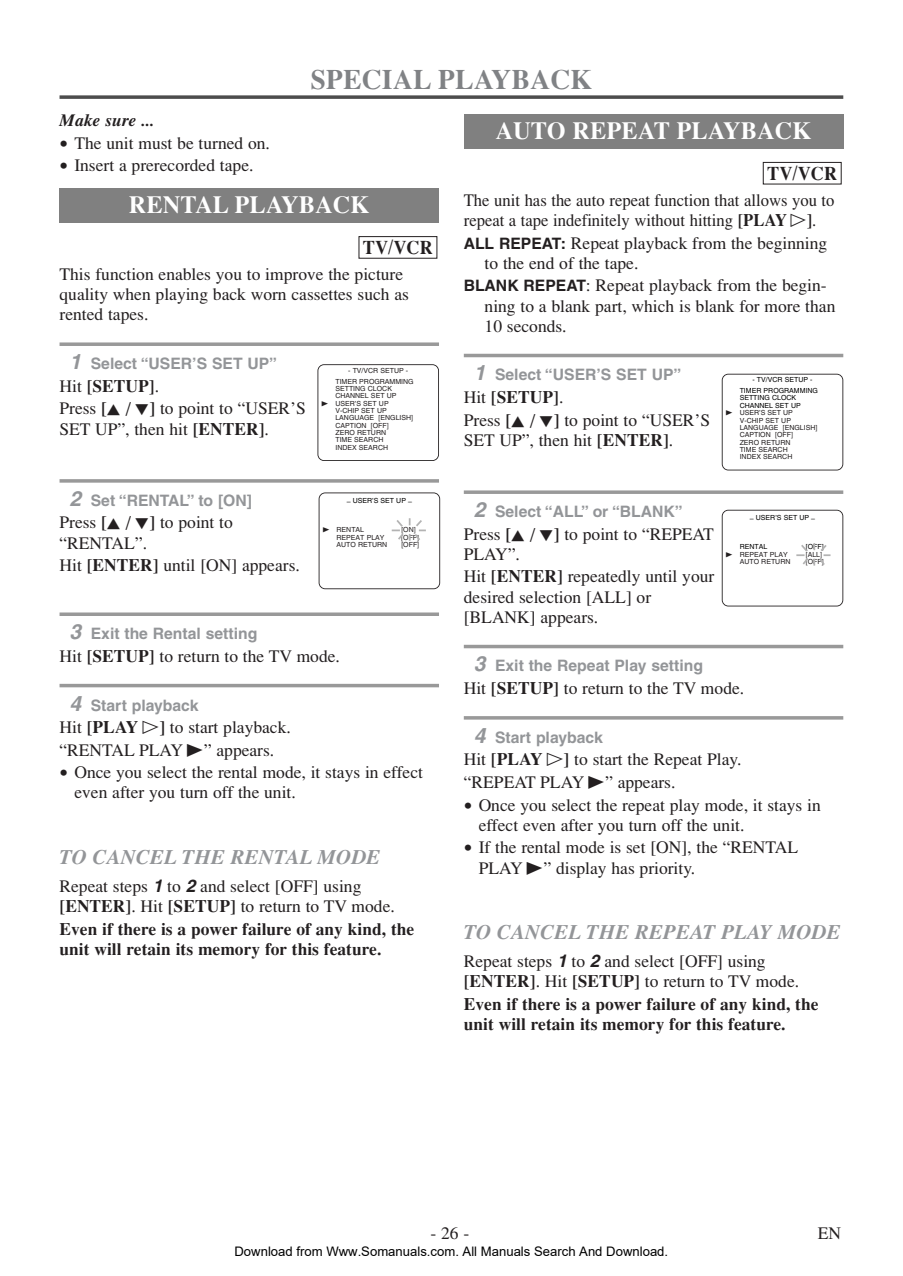
<style>
.page{position:relative;width:903px;height:1276px;background:#fff}
.page>*{position:absolute;margin:0;border:0;box-sizing:border-box;transform-origin:0 0}
.t1{font:700 28px "Times";color:#808285}
.t2{font:700 24.5px "Times";color:#fff}
.t3{font:italic 700 21px "Times";color:#939598}
.t4{font:700 19.25px "Times";color:#231f20;scale:.95 1}
.t5{font:17.5px/20.1px "Times";color:#231f20}
.t6{font:700 17.5px/20.1px "Times";color:#231f20}
.t7{font:17.5px/20.1px "Times";color:#231f20;scale:.95 1}
.t8{font:italic 700 17.5px "Times";color:#231f20}
.t9{font:700 15.75px "Helvetica";color:#939598}
.t10{font:13.12px "Arial";color:#000}
.t11{font:7px/10.8px "Helvetica";color:#231f20}
.t12{font:7px/10.8px "Helvetica";color:#000}
.s1{font-size:24.5px}
.s2{font-weight:700}
.s3{font-family:"Funai Font"}
.s4{font-family:"Helvetica";font-weight:700;font-size:15.75px}
.s5{font-style:italic;font-size:21px}
.s6{font-family:"Helvetica";font-weight:700;font-style:italic}
</style>
<div class="page">
<svg style="left:60px;top:95px;width:783px;height:4px;background:#626262"></svg>
<svg style="left:60px;top:342px;width:379px;height:4px;background:#a5a5a5"></svg>
<svg style="left:60px;top:479px;width:379px;height:4px;background:#a5a5a5"></svg>
<svg style="left:60px;top:612px;width:379px;height:4px;background:#a5a5a5"></svg>
<hr style="left:60px;top:684px;width:379px;height:3px;background:#999">
<div style="left:359px;top:236px;width:78px;height:23px;border:1px solid #231f20"></div>
<div style="left:60px;top:189px;width:379px;height:34px;background:#808080"></div>
<hr style="left:464px;top:354px;width:379px;height:3px;background:#999">
<svg style="left:464px;top:490px;width:379px;height:4px;background:#a5a5a5"></svg>
<hr style="left:464px;top:645px;width:379px;height:3px;background:#999">
<hr style="left:464px;top:716px;width:379px;height:3px;background:#999">
<div style="left:763px;top:162px;width:79px;height:22px;border:1px solid #231f20"></div>
<div style="left:464px;top:114px;width:379px;height:35px;background:#808080"></div>
<div style="left:317px;top:364px;width:122px;height:97px;border:2px solid #231f20;border-radius:7px"></div>
<div style="left:319px;top:492px;width:121px;height:97px;border:2px solid #231f20;border-radius:7px"></div>
<svg style="left:391px;top:518px;width:35px;height:23px"></svg>
<div style="left:722px;top:374px;width:121px;height:96px;border:2px solid #231f20;border-radius:7px"></div>
<div style="left:722px;top:510px;width:121px;height:96px;border:2px solid #231f20;border-radius:7px"></div>
<svg style="left:796px;top:543px;width:35px;height:23px"></svg>
<h1 class="t1" style="left:310px;top:70px;width:284px">SPECIAL PLAYBACK</h1>
<p class="t8" style="left:60px;top:114px;width:96px">Make sure ...</p>
<p class="t5" style="left:60px;top:134px;width:212px"><span class="s1">•</span> The unit must be turned on.</p>
<p class="t5" style="left:60px;top:157px;width:195px"><span class="s1">•</span> Insert a prerecorded tape.</p>
<h2 class="t2" style="left:129px;top:196px;width:242px">RENTAL PLAYBACK</h2>
<p class="t7" style="left:464px;top:192px;width:392px">The unit has the auto repeat function that allows you to repeat a tape indefinitely without hitting <span class="s2">[PLAY</span> <span class="s3">O</span><span class="s2">]</span>.</p>
<p class="t5" style="left:485px;top:234px;width:344px;text-indent:-21px"><span class="s4">ALL REPEAT:</span> Repeat playback from the beginning to the end of the tape.</p>
<p class="t5" style="left:485px;top:277px;width:352px;text-indent:-21px"><span class="s4">BLANK REPEAT</span>: Repeat playback from the begin&shy;ning to a blank part, which is blank for more than<br>10 seconds.</p>
<p class="t9" style="left:474px;top:369px;width:209px"><span class="s5">1</span> Select “USER’S SET UP”</p>
<p class="t5" style="left:464px;top:387px;width:248px;line-height:22.6px">Hit <span class="s2">[SETUP]</span>.<br>Press <span class="s2">[</span><span class="s3">K</span> / <span class="s3">L</span><span class="s2">]</span> to point to “USER’S</p>
<p class="t5" style="left:464px;top:431px;width:211px">SET UP”, then hit <span class="s2">[ENTER]</span>.</p>
<h2 class="t2" style="left:495px;top:122px;width:318px">AUTO REPEAT PLAYBACK</h2>
<p class="t4" style="left:767px;top:166px;width:75px">TV/VCR</p>
<p class="t4" style="left:363px;top:240px;width:75px">TV/VCR</p>
<p class="t5" style="left:60px;top:266px;width:351px">This function enables you to improve the picture quality when playing back worn cassettes such as rented tapes.</p>
<p class="t9" style="left:69px;top:358px;width:209px"><span class="s5">1</span> Select “USER’S SET UP”</p>
<p class="t5" style="left:60px;top:376px;width:248px;line-height:22.6px">Hit <span class="s2">[SETUP]</span>.<br>Press <span class="s2">[</span><span class="s3">K</span> / <span class="s3">L</span><span class="s2">]</span> to point to “USER’S</p>
<p class="t5" style="left:60px;top:420px;width:211px">SET UP”, then hit <span class="s2">[ENTER]</span>.</p>
<p class="t11" style="left:335px;top:365px;width:80px;text-indent:13px">- TV/VCR SETUP -<br>TIMER PROGRAMMING</p>
<p class="t11" style="left:335px;top:384px;width:58px">SETTING CLOCK</p>
<p class="t11" style="left:335px;top:391px;width:63px">CHANNEL SET UP</p>
<p class="t11" style="left:322px;top:398px;width:68px"><span class="s3">B</span> USER’S SET UP</p>
<p class="t11" style="left:335px;top:406px;width:53px">V-CHIP SET UP</p>
<p class="t11" style="left:335px;top:413px;width:79px">LANGUAGE [ENGLISH]</p>
<p class="t11" style="left:335px;top:420px;width:55px">CAPTION [OFF]</p>
<p class="t11" style="left:335px;top:428px;width:52px">ZERO RETURN</p>
<p class="t11" style="left:335px;top:435px;width:50px">TIME SEARCH</p>
<p class="t11" style="left:335px;top:442px;width:54px">INDEX SEARCH</p>
<p class="t12" style="left:740px;top:375px;width:80px;text-indent:13px">- TV/VCR SETUP -<br>TIMER PROGRAMMING</p>
<p class="t12" style="left:740px;top:393px;width:58px">SETTING CLOCK</p>
<p class="t12" style="left:740px;top:401px;width:63px">CHANNEL SET UP</p>
<p class="t11" style="left:726px;top:408px;width:68px"><span class="s3">B</span> USER’S SET UP</p>
<p class="t11" style="left:740px;top:415px;width:53px">V-CHIP SET UP</p>
<p class="t11" style="left:740px;top:423px;width:79px">LANGUAGE [ENGLISH]</p>
<p class="t11" style="left:740px;top:430px;width:55px">CAPTION [OFF]</p>
<p class="t11" style="left:740px;top:437px;width:52px">ZERO RETURN</p>
<p class="t11" style="left:740px;top:445px;width:50px">TIME SEARCH</p>
<p class="t11" style="left:740px;top:452px;width:54px">INDEX SEARCH</p>
<p class="t9" style="left:69px;top:494px;width:184px"><span class="s5">2</span> Set “RENTAL” to [ON]</p>
<p class="t5" style="left:60px;top:514px;width:175px">Press <span class="s2">[</span><span class="s3">K</span> / <span class="s3">L</span><span class="s2">]</span> to point to “RENTAL”.</p>
<p class="t5" style="left:60px;top:557px;width:242px">Hit <span class="s2">[ENTER]</span> until [ON] appears.</p>
<p class="t12" style="left:347px;top:495px;width:67px">– USER’S SET UP –</p>
<p class="t11" style="left:323px;top:525px;width:43px"><span class="s3">B</span> RENTAL</p>
<p class="t11" style="left:401px;top:525px;width:16px">[ON]</p>
<p class="t11" style="left:337px;top:532px;width:50px">REPEAT PLAY</p>
<p class="t11" style="left:401px;top:532px;width:19px">[OFF]</p>
<p class="t11" style="left:337px;top:540px;width:52px">AUTO RETURN</p>
<p class="t11" style="left:401px;top:540px;width:19px">[OFF]</p>
<p class="t9" style="left:69px;top:628px;width:189px"><span class="s5">3</span> Exit the Rental setting</p>
<p class="t5" style="left:60px;top:647px;width:282px">Hit <span class="s2">[SETUP]</span> to return to the TV mode.</p>
<p class="t9" style="left:69px;top:699px;width:131px"><span class="s5">4</span> Start playback</p>
<p class="t5" style="left:60px;top:717px;width:233px;line-height:22.6px">Hit <span class="s2">[PLAY</span> <span class="s3">O</span><span class="s2">]</span> to start playback. “RENTAL PLAY <span class="s3">B</span>” appears.</p>
<p class="t5" style="left:74px;top:764px;width:350px;text-indent:-15px"><span class="s1">•</span> Once you select the rental mode, it stays in effect even after you turn off the unit.</p>
<p class="t3" style="left:60px;top:849px;width:323px">TO CANCEL THE RENTAL MODE</p>
<p class="t5" style="left:60px;top:877px;width:337px">Repeat steps <span class="s6">1</span> to <span class="s6">2</span> and select [OFF] using <span class="s2">[ENTER]</span>. Hit <span class="s2">[SETUP]</span> to return to TV mode.</p>
<p class="t6" style="left:60px;top:920px;width:356px">Even if there is a power failure of any kind, the unit will retain its memory for this feature.</p>
<p class="t9" style="left:474px;top:506px;width:211px"><span class="s5">2</span> Select “ALL” or “BLANK”</p>
<p class="t5" style="left:464px;top:525px;width:252px">Press <span class="s2">[</span><span class="s3">K</span> / <span class="s3">L</span><span class="s2">]</span> to point to “REPEAT<br>PLAY”.</p>
<p class="t5" style="left:464px;top:568px;width:252px">Hit <span class="s2">[ENTER]</span> repeatedly until your desired selection [ALL] or [BLANK] appears.</p>
<p class="t9" style="left:474px;top:660px;width:231px"><span class="s5">3</span> Exit the Repeat Play setting</p>
<p class="t5" style="left:464px;top:680px;width:282px">Hit <span class="s2">[SETUP]</span> to return to the TV mode.</p>
<p class="t9" style="left:474px;top:731px;width:131px"><span class="s5">4</span> Start playback</p>
<p class="t5" style="left:464px;top:750px;width:279px;line-height:22.6px">Hit <span class="s2">[PLAY</span> <span class="s3">O</span><span class="s2">]</span> to start the Repeat Play. “REPEAT PLAY <span class="s3">B</span>” appears.</p>
<p class="t5" style="left:479px;top:796px;width:344px;text-indent:-15px"><span class="s1">•</span> Once you select the repeat play mode, it stays in effect even after you turn off the unit.</p>
<p class="t5" style="left:479px;top:839px;width:321px;text-indent:-15px"><span class="s1">•</span> If the rental mode is set [ON], the “RENTAL<br>PLAY <span class="s3">B</span>” display has priority.</p>
<p class="t12" style="left:750px;top:513px;width:67px">– USER’S SET UP –</p>
<p class="t12" style="left:740px;top:542px;width:29px">RENTAL</p>
<p class="t12" style="left:806px;top:542px;width:19px">[OFF]</p>
<p class="t11" style="left:726px;top:549px;width:63px"><span class="s3">B</span> REPEAT PLAY</p>
<p class="t11" style="left:806px;top:549px;width:18px">[ALL]</p>
<p class="t11" style="left:740px;top:557px;width:52px">AUTO RETURN</p>
<p class="t11" style="left:806px;top:557px;width:19px">[OFF]</p>
<p class="t3" style="left:464px;top:925px;width:378px">TO CANCEL THE REPEAT PLAY MODE</p>
<p class="t5" style="left:464px;top:952px;width:337px">Repeat steps <span class="s6">1</span> to <span class="s6">2</span> and select [OFF] using <span class="s2">[ENTER]</span>. Hit <span class="s2">[SETUP]</span> to return to TV mode.</p>
<p class="t6" style="left:464px;top:995px;width:356px">Even if there is a power failure of any kind, the unit will retain its memory for this feature.</p>
<p class="t5" style="left:430px;top:1225px;width:40px">- 26 -</p>
<p class="t5" style="left:818px;top:1225px;width:25px">EN</p>
<p class="t10" style="left:234px;top:1244px;width:435px">Download from Www.Somanuals.com. All Manuals Search And Download.</p>
</div>
